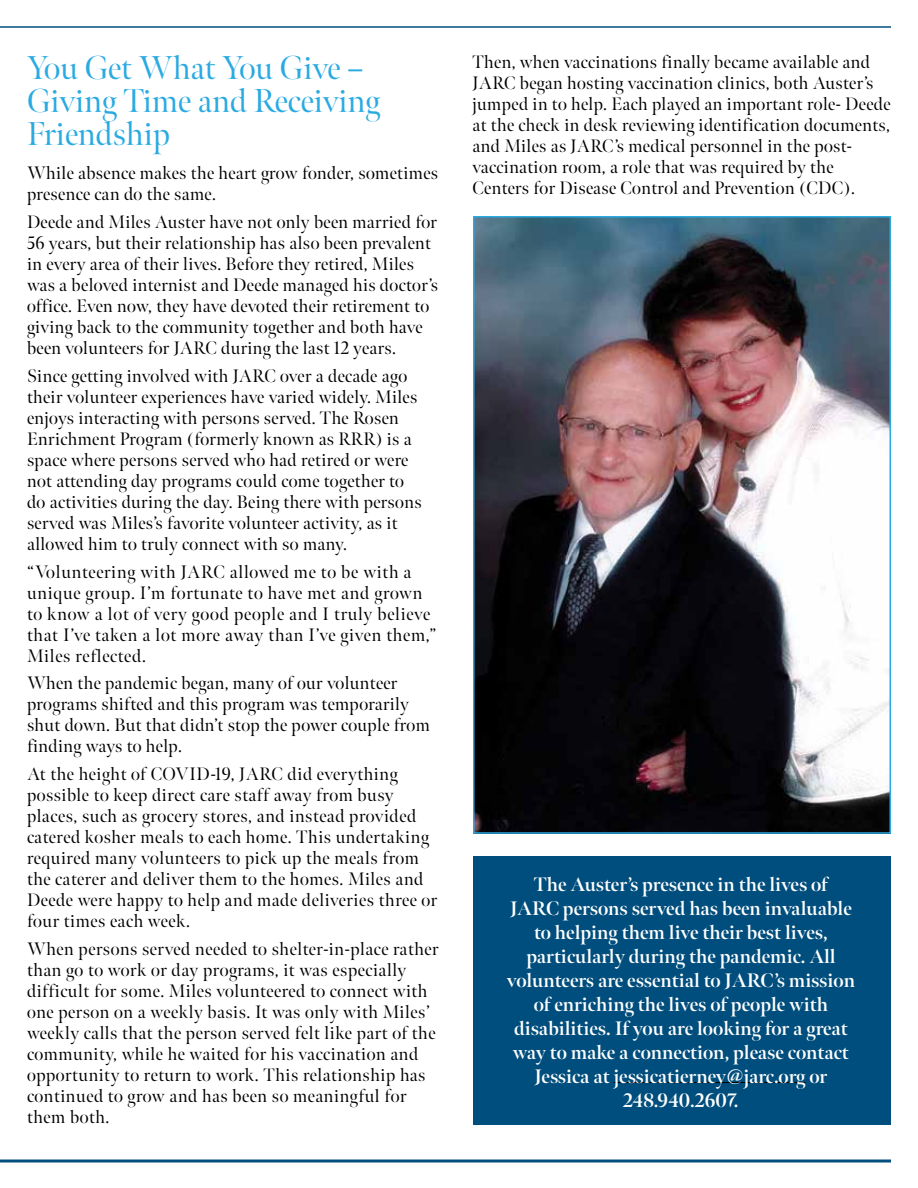
<style>
.page{position:relative;width:918px;height:1188px;background:#fff}
.page>*{position:absolute;margin:0;border:0;box-sizing:border-box;transform-origin:0 0}
.t1{font:33px/33px "Meno Banner";color:#2baae2}
.t2{font:700 19.5px/24px "Meno Banner";color:#fff;text-align:center}
.t3{font:18px/21px "Meno Banner";letter-spacing:.02em;color:#000}
.t4{font:18px/21px "Meno Banner";letter-spacing:.04em;color:#000}
</style>
<div class="page">
<hr style="left:0;top:1160px;width:891px;height:2px;background:#004e7d">
<hr style="left:0;top:26px;width:891px;height:2px;background:#004e7d">
<img style="left:476px;top:219px;width:412px;height:612px">
<div style="left:473px;top:216px;width:418px;height:618px;border:2px solid #2baae2"></div>
<div style="left:473px;top:856px;width:418px;height:269px;background:#004e7d"></div>
<hr style="left:614px;top:1082px;width:192px;height:1px;background:#000">
<h1 class="t1" style="left:27px;top:51px;width:355px">You Get What You Give –<br>Giving Time and Receiving<br>Friendship</h1>
<p class="t3" style="left:27px;top:163px;width:413px">While absence makes the heart grow fonder, sometimes presence can do the same.</p>
<p class="t3" style="left:27px;top:212px;width:413px">Deede and Miles Auster have not only been married for 56 years, but their relationship has also been prevalent in every area of their lives. Before they retired, Miles was a beloved internist and Deede managed his doctor’s office. Even now, they have devoted their retirement to giving back to the community together and both have been volunteers for JARC during the last 12 years.</p>
<p class="t3" style="left:27px;top:365px;width:396px">Since getting involved with JARC over a decade ago their volunteer experiences have varied widely. Miles enjoys interacting with persons served. The Rosen Enrichment Program (formerly known as RRR) is a space where persons served who had retired or were not attending day programs could come together to do activities during the day. Being there with persons served was Miles’s favorite volunteer activity, as it allowed him to truly connect with so many.</p>
<p class="t4" style="left:27px;top:561px;width:411px">“Volunteering with JARC allowed me to be with a unique group. I’m fortunate to have met and grown to know a lot of very good people and I truly believe that I’ve taken a lot more away than I’ve given them,” Miles reflected.</p>
<p class="t3" style="left:27px;top:673px;width:404px">When the pandemic began, many of our volunteer programs shifted and this program was temporarily shut down. But that didn’t stop the power couple from finding ways to help.</p>
<p class="t3" style="left:27px;top:764px;width:412px">At the height of COVID-19, JARC did everything possible to keep direct care staff away from busy places, such as grocery stores, and instead provided catered kosher meals to each home. This undertaking required many volunteers to pick up the meals from the caterer and deliver them to the homes. Miles and Deede were happy to help and made deliveries three or four times each week.</p>
<p class="t3" style="left:27px;top:939px;width:413px">When persons served needed to shelter-in-place rather than go to work or day programs, it was especially difficult for some. Miles volunteered to connect with one person on a weekly basis. It was only with Miles’ weekly calls that the person served felt like part of the community, while he waited for his vaccination and opportunity to return to work. This relationship has continued to grow and has been so meaningful for them both.</p>
<p class="t3" style="left:472px;top:51px;width:420px">Then, when vaccinations finally became available and JARC began hosting vaccination clinics, both Auster’s jumped in to help. Each played an important role- Deede at the check in desk reviewing identification documents, and Miles as JARC’s medical personnel in the post&shy;vaccination room, a role that was required by the Centers for Disease Control and Prevention (CDC).</p>
<p class="t2" style="left:507px;top:872px;width:350px">The Auster’s presence in the lives of<br>JARC persons served has been invaluable to helping them live their best lives, particularly during the pandemic. All volunteers are essential to JARC’s mission of enriching the lives of people with disabilities. If you are looking for a great way to make a connection, please contact Jessica at jessicatierney@jarc.org or 248.940.2607.</p>
</div>
